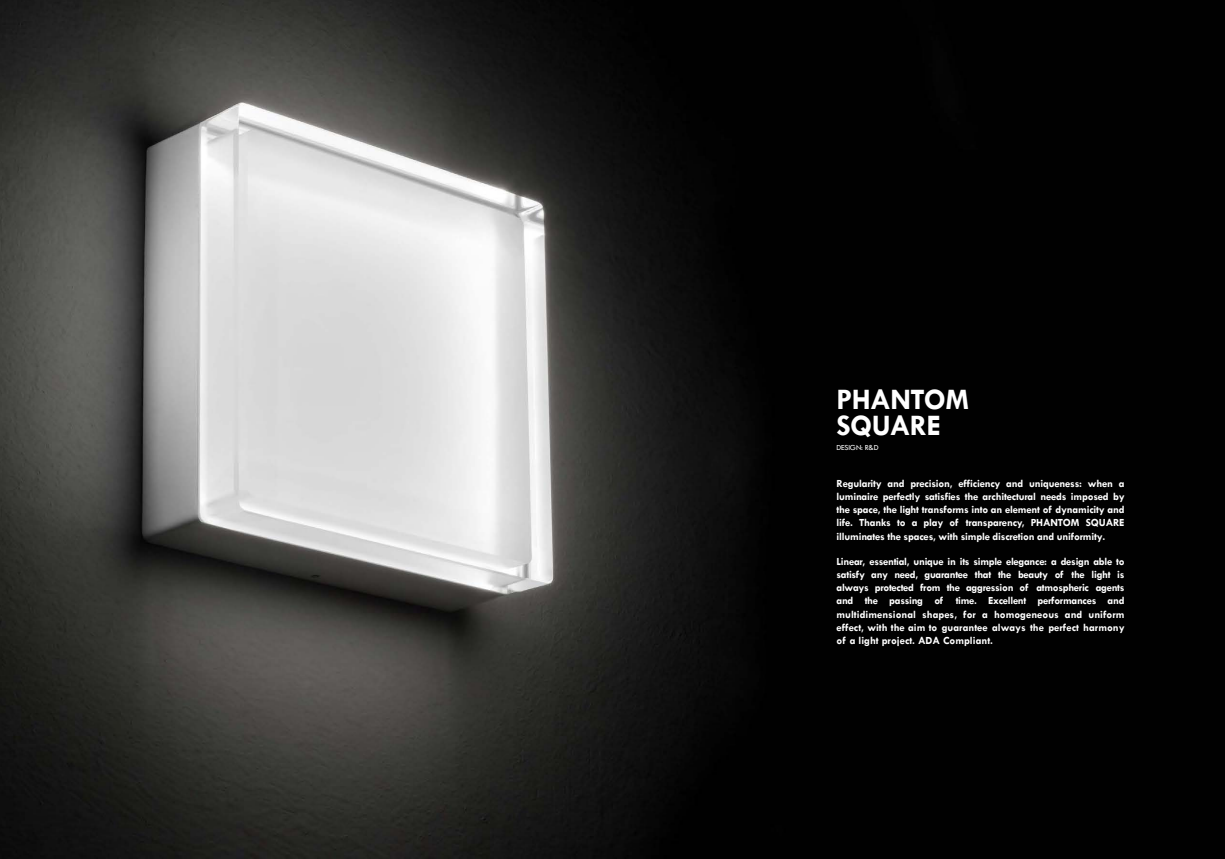
<style>
.page{position:relative;width:1225px;height:859px;background:#fff}
.page>*{position:absolute;margin:0;border:0;box-sizing:border-box;transform-origin:0 0}
.t1{font:700 30px/26px "Tw Cen";letter-spacing:-.02em;color:#fff}
.t2{font:700 11px/13.2px "Tw Cen";letter-spacing:-.01em;color:#fff;text-align:justify}
.t3{font:8px "Tw Cen";letter-spacing:-.02em;color:#fff}
.s1{font-style:inherit}
</style>
<div class="page">
<img style="left:0;top:0;width:1225px;height:859px">
<h1 class="t1" style="left:836px;top:386px;width:134px">PHANTOM<br>SQUARE</h1>
<p class="t3" style="left:836px;top:443px;width:44px">DESIGN: R&amp;D</p>
<p class="t2" style="left:836px;top:476px;width:290px">Regularity and precision, efficiency and uniqueness: when a luminaire perfectly satisfies the architectural needs imposed by the space, the light transforms into an element of dynamicity and life. Thanks to a play of transparency, PHANTOM SQUARE illuminates the spaces, with simple discretion and uniformity.</p>
<p class="t2" style="left:836px;top:554px;width:290px">Linear, essential, unique in its simple elegance: a design able to satisfy any need, guarantee that the beauty of the light is always protected from the aggression of atmospheric agents and the passing of time. Excellent performances and multidimensional shapes, for a homogeneous and uniform effect, with the aim to guarantee always the perfect harmony of a light project. <span class="s1">ADA Compliant.</span></p>
</div>
